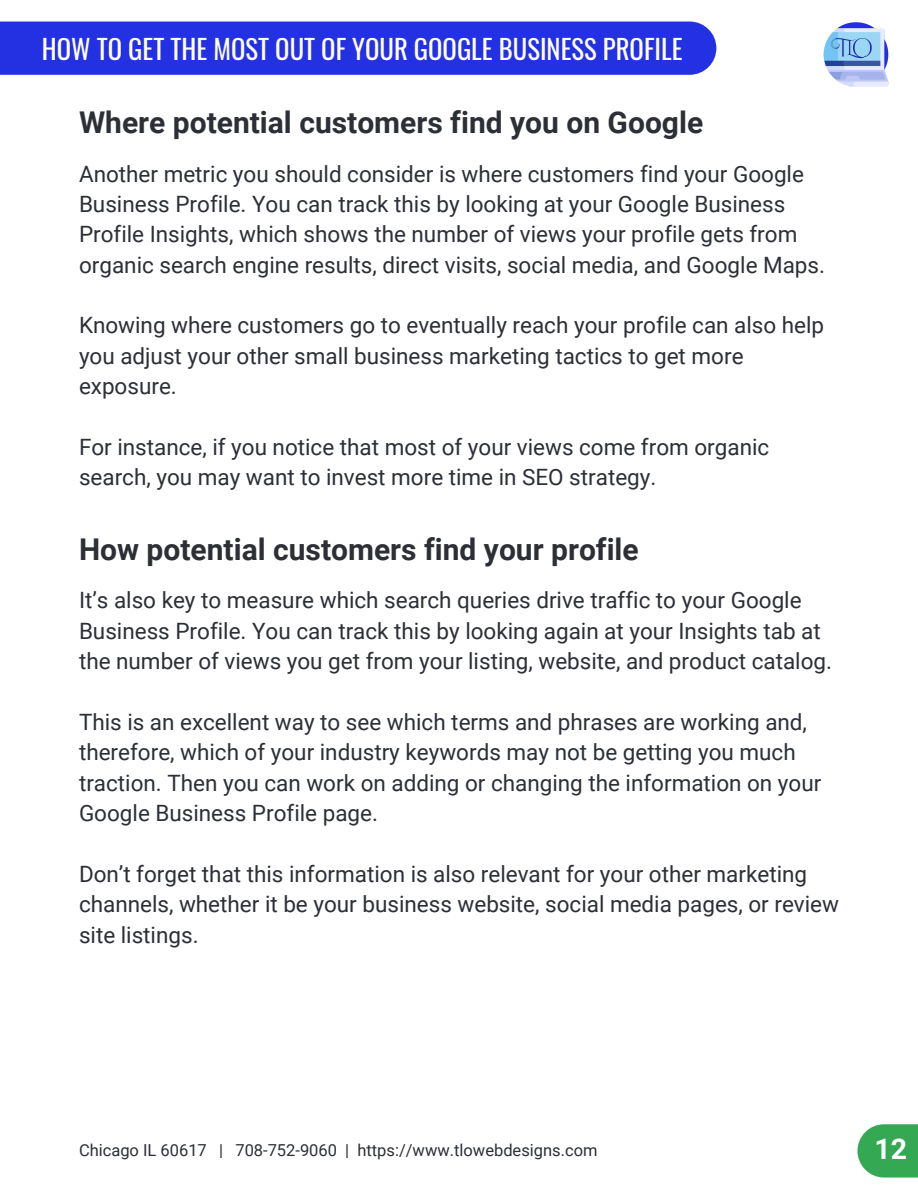
<style>
.page{position:relative;width:918px;height:1188px;background:#fff}
.page>*{position:absolute;margin:0;border:0;box-sizing:border-box;transform-origin:0 0}
.t1{font:700 30px "Roboto";color:#2c2f35}
.t2{font:700 28.5px "Roboto";color:#fff}
.t3{font:26.7px "Oswald";color:#fff}
.t4{font:22.5px/30.3px "Roboto";color:#2c2f35}
.t5{font:16.5px "Roboto";color:#2c2f35}
</style>
<div class="page">
<div style="left:0;top:22px;width:716px;height:53px;background:#2431e3"></div>
<div style="left:857px;top:1124px;width:61px;height:54px;background:#34a853"></div>
<img style="left:823px;top:22px;width:66px;height:65px">
<p class="t3" style="left:42px;top:28px;width:642px">HOW TO GET THE MOST OUT OF YOUR GOOGLE BUSINESS PROFILE</p>
<h3 class="t1" style="left:79px;top:106px;width:626px">Where potential customers find you on Google</h3>
<p class="t4" style="left:79px;top:159px;width:748px">Another metric you should consider is where customers find your Google Business Profile. You can track this by looking at your Google Business Profile Insights, which shows the number of views your profile gets from organic search engine results, direct visits, social media, and Google Maps.</p>
<p class="t4" style="left:79px;top:311px;width:747px">Knowing where customers go to eventually reach your profile can also help you adjust your other small business marketing tactics to get more exposure.</p>
<h3 class="t4" style="left:79px;top:432px;width:692px">For instance, if you notice that most of your views come from organic search, you may want to invest more time in SEO strategy.</h3>
<h3 class="t1" style="left:79px;top:532px;width:561px">How potential customers find your profile</h3>
<h3 class="t4" style="left:79px;top:586px;width:755px">It’s also key to measure which search queries drive traffic to your Google<br>Business Profile. You can track this by looking again at your Insights tab at the number of views you get from your listing, website, and product catalog.</h3>
<p class="t4" style="left:79px;top:707px;width:744px">This is an excellent way to see which terms and phrases are working and, therefore, which of your industry keywords may not be getting you much traction. Then you can work on adding or changing the information on your Google Business Profile page.</p>
<p class="t4" style="left:79px;top:859px;width:762px">Don’t forget that this information is also relevant for your other marketing channels, whether it be your business website, social media pages, or review site listings.</p>
<h2 class="t5" style="left:79px;top:1141px;width:520px">Chicago IL 60617 | 708-752-9060 | https://www.tlowebdesigns.com</h2>
<p class="t2" style="left:874px;top:1132px;width:34px">12</p>
</div>
